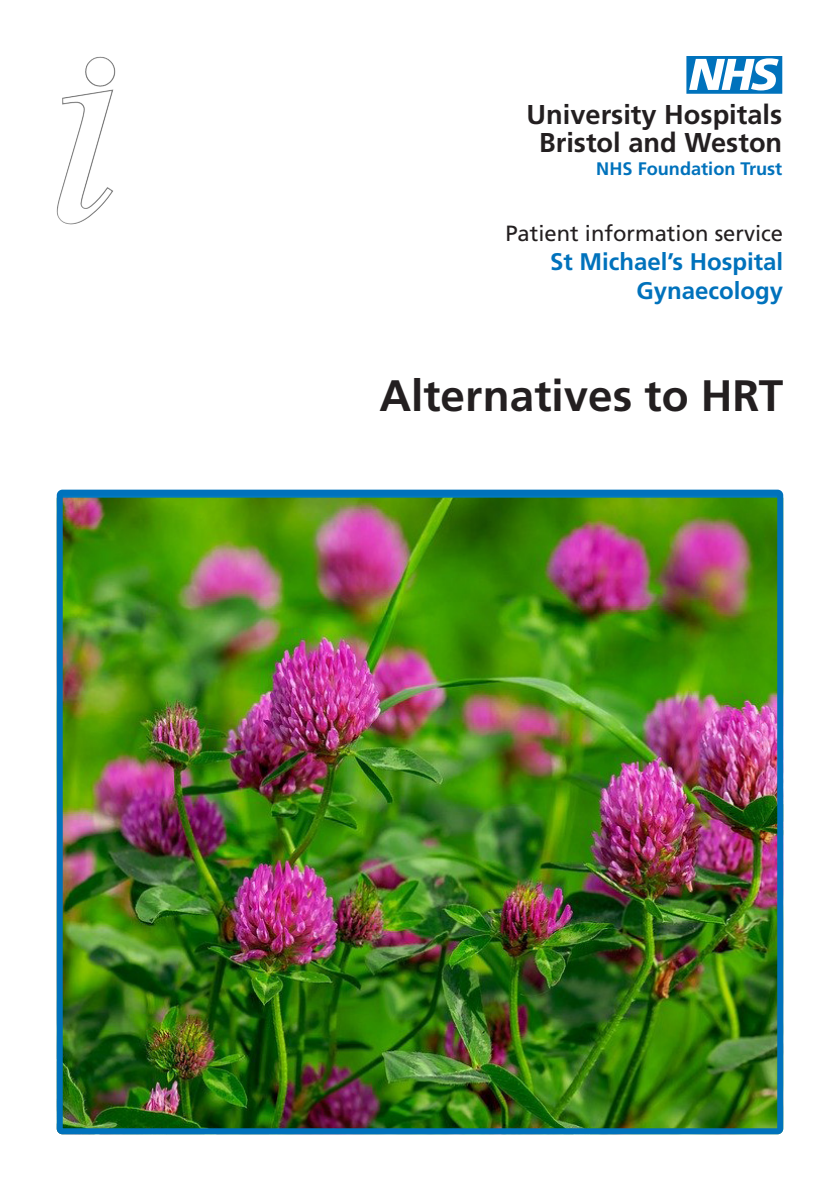
<style>
.page{position:relative;width:840px;height:1191px;background:#fff}
.page>*{position:absolute;margin:0;border:0;box-sizing:border-box;transform-origin:0 0}
._03_FP_Leaflet_Title{font:700 44px "Frutiger LT Std";color:#231f20}
.t1{font:700 27.2px/27.6px "Frutiger LT Std";color:#231f20;text-align:center}
._02_FP_Hospital_Ward___Dept{font:700 24px/28.8px "Frutiger LT Std";color:#0072bc;text-align:right}
._01_FP_Patient_Info_Service{font:22px "Frutiger LT Std";color:#231f20}
.t2{font:700 18.2px "Frutiger LT Std";color:#0072bc}
</style>
<div class="page">
<img style="left:64px;top:497px;width:711px;height:630px">
<div style="left:57px;top:489px;width:725px;height:645px;border:6px solid #0072bc;border-radius:3px"></div>
<svg style="left:686px;top:57px;width:95px;height:37px"></svg>
<img style="left:85px;top:57px;width:15px;height:30px">
<p class="t1" style="left:526px;top:101px;width:257px">University Hospitals<br>Bristol and Weston</p>
<p class="t2" style="left:596px;top:158px;width:187px">NHS Foundation Trust</p>
<p class="_01_FP_Patient_Info_Service" style="left:505px;top:220px;width:279px">Patient information service</p>
<p class="_02_FP_Hospital_Ward___Dept" style="left:549px;top:247px;width:234px">St Michael’s Hospital<br>Gynaecology</p>
<p class="_03_FP_Leaflet_Title" style="left:379px;top:369px;width:405px">Alternatives to HRT</p>
</div>
